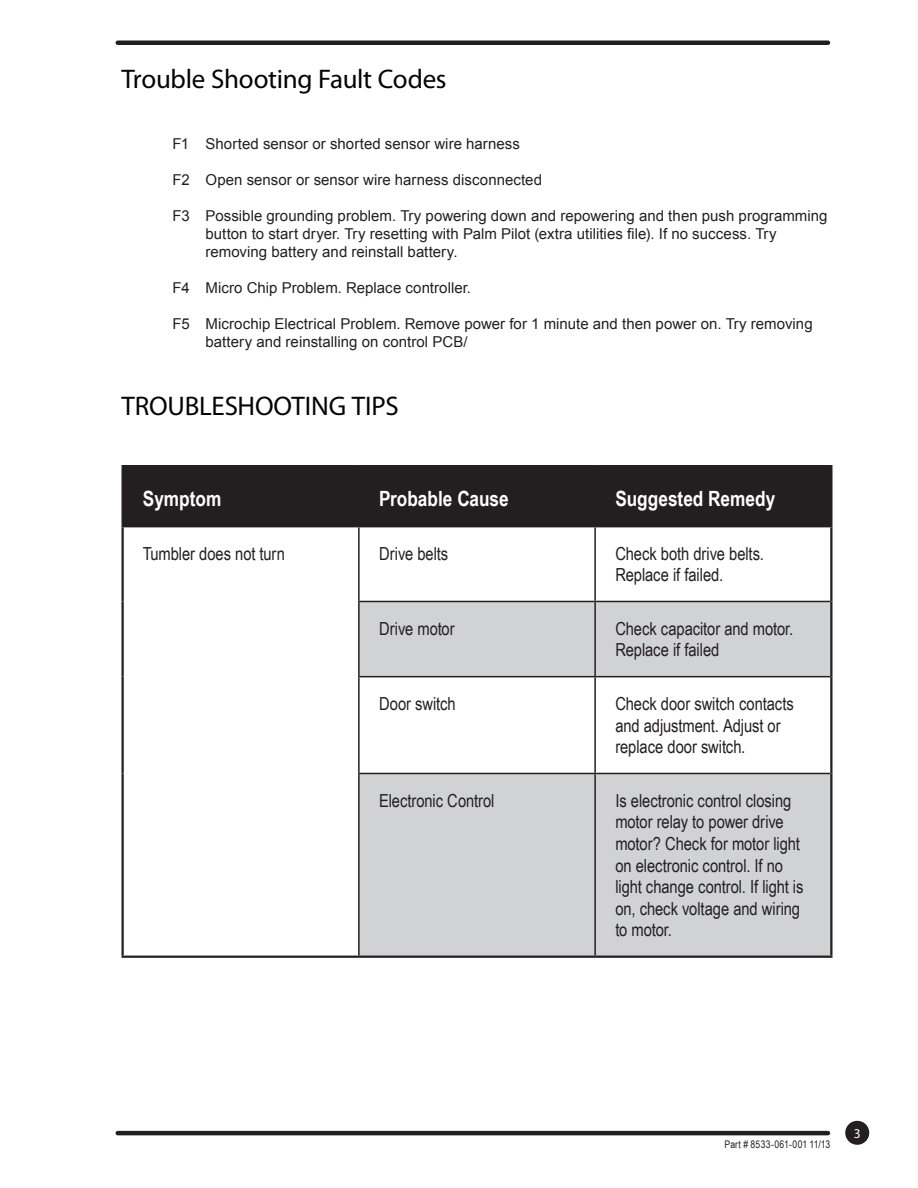
<style>
.page{position:relative;width:918px;height:1188px;background:#fff}
.page>*{position:absolute;margin:0;border:0;box-sizing:border-box;transform-origin:0 0}
.t1{font:27px "Myriad Pro";letter-spacing:-.01em;color:#040503}
.t2{font:700 21px "Arial Narrow";color:#fff}
.t3{font:18px/21.6px "Arial Narrow";letter-spacing:-.005em;color:#231f20}
.t4{font:15px/18px "Arial";letter-spacing:.005em;color:#231f20}
.t5{font:13.5px "Myriad Pro";color:#fff}
.t6{font:10.5px "Arial Narrow";letter-spacing:.02em;color:#231f20}
</style>
<div class="page">
<div style="left:124px;top:467px;width:706px;height:58px;background:#231f20"></div>
<svg style="left:124px;top:527px;width:706px;height:429px"></svg>
<svg style="left:360px;top:602px;width:470px;height:354px;fill:#d1d2d4"></svg>
<hr style="left:121px;top:527px;width:3px;height:74px;background:#231f20">
<hr style="left:830px;top:527px;width:2px;height:74px;background:#231f20">
<hr style="left:121px;top:601px;width:3px;height:76px;background:#231f20">
<hr style="left:830px;top:601px;width:2px;height:76px;background:#231f20">
<hr style="left:121px;top:677px;width:3px;height:96px;background:#231f20">
<hr style="left:830px;top:677px;width:2px;height:96px;background:#231f20">
<hr style="left:121px;top:773px;width:3px;height:183px;background:#231f20">
<hr style="left:830px;top:773px;width:2px;height:183px;background:#231f20">
<hr style="left:121px;top:956px;width:238px;height:2px;background:#231f20">
<hr style="left:359px;top:956px;width:236px;height:2px;background:#231f20">
<hr style="left:595px;top:956px;width:237px;height:2px;background:#231f20">
<hr style="left:358px;top:527px;width:2px;height:74px;background:#231f20">
<hr style="left:594px;top:527px;width:2px;height:74px;background:#231f20">
<hr style="left:358px;top:601px;width:237px;height:1px;background:#231f20">
<hr style="left:358px;top:602px;width:2px;height:74px;background:#231f20">
<hr style="left:595px;top:601px;width:235px;height:1px;background:#231f20">
<hr style="left:594px;top:602px;width:2px;height:74px;background:#231f20">
<hr style="left:358px;top:676px;width:237px;height:1px;background:#231f20">
<hr style="left:358px;top:677px;width:2px;height:96px;background:#231f20">
<hr style="left:595px;top:676px;width:235px;height:1px;background:#231f20">
<hr style="left:594px;top:677px;width:2px;height:96px;background:#231f20">
<hr style="left:358px;top:773px;width:237px;height:1px;background:#231f20">
<hr style="left:358px;top:774px;width:2px;height:182px;background:#231f20">
<hr style="left:595px;top:773px;width:235px;height:1px;background:#231f20">
<hr style="left:594px;top:774px;width:2px;height:182px;background:#231f20">
<hr style="left:121px;top:465px;width:238px;height:2px;background:#231f20">
<hr style="left:121px;top:467px;width:3px;height:58px;background:#231f20">
<hr style="left:121px;top:525px;width:238px;height:2px;background:#231f20">
<hr style="left:359px;top:465px;width:236px;height:2px;background:#231f20">
<hr style="left:358px;top:467px;width:2px;height:58px;background:#231f20">
<hr style="left:359px;top:525px;width:236px;height:2px;background:#231f20">
<hr style="left:595px;top:465px;width:237px;height:2px;background:#231f20">
<hr style="left:594px;top:467px;width:2px;height:58px;background:#231f20">
<hr style="left:830px;top:467px;width:2px;height:58px;background:#231f20">
<hr style="left:595px;top:525px;width:237px;height:2px;background:#231f20">
<hr style="left:118px;top:41px;width:710px;height:4px;background:#231f20">
<hr style="left:118px;top:1131px;width:710px;height:4px;background:#231f20">
<div style="left:844px;top:1120px;width:26px;height:26px;background:#231f20;border-radius:50%"></div>
<div style="left:844px;top:1119px;width:27px;height:27px;border:1px solid #fff;border-radius:50%"></div>
<h1 class="t1" style="left:121px;top:68px;width:327px">Trouble Shooting Fault Codes</h1>
<p class="t4" style="left:172px;top:136px;width:349px">F1 Shorted sensor or shorted sensor wire harness</p>
<p class="t4" style="left:172px;top:172px;width:371px">F2 Open sensor or sensor wire harness disconnected</p>
<p class="t4" style="left:206px;top:208px;width:623px;text-indent:-33px">F3 Possible grounding problem. Try powering down and repowering and then push programming button to start dryer. Try resetting with Palm Pilot (extra utilities file). If no success. Try removing battery and reinstall battery.</p>
<p class="t4" style="left:173px;top:280px;width:300px">F4 Micro Chip Problem. Replace controller.</p>
<p class="t4" style="left:206px;top:316px;width:609px;text-indent:-33px">F5 Microchip Electrical Problem. Remove power for 1 minute and then power on. Try removing battery and reinstalling on control PCB/</p>
<h1 class="t1" style="left:121px;top:396px;width:279px">TROUBLESHOOTING TIPS</h1>
<h2 class="t2" style="left:143px;top:491px;width:80px">Symptom</h2>
<h2 class="t2" style="left:379px;top:491px;width:131px">Probable Cause</h2>
<h2 class="t2" style="left:615px;top:491px;width:161px">Suggested Remedy</h2>
<p class="t3" style="left:143px;top:544px;width:144px">Tumbler does not turn</p>
<p class="t3" style="left:379px;top:544px;width:71px">Drive belts</p>
<p class="t3" style="left:615px;top:544px;width:150px">Check both drive belts.<br>Replace if failed.</p>
<p class="t3" style="left:379px;top:619px;width:77px">Drive motor</p>
<p class="t3" style="left:615px;top:619px;width:179px">Check capacitor and motor.<br>Replace if failed</p>
<p class="t3" style="left:379px;top:695px;width:78px">Door switch</p>
<p class="t3" style="left:615px;top:695px;width:180px">Check door switch contacts and adjustment. Adjust or replace door switch.</p>
<p class="t3" style="left:379px;top:791px;width:117px">Electronic Control</p>
<p class="t3" style="left:615px;top:791px;width:190px">Is electronic control closing motor relay to power drive motor? Check for motor light on electronic control. If no light change control. If light is on, check voltage and wiring to motor.</p>
<p class="t6" style="left:725px;top:1140px;width:107px">Part # 8533-061-001 11/13</p>
<p class="t5" style="left:854px;top:1128px;width:8px">3</p>
</div>
